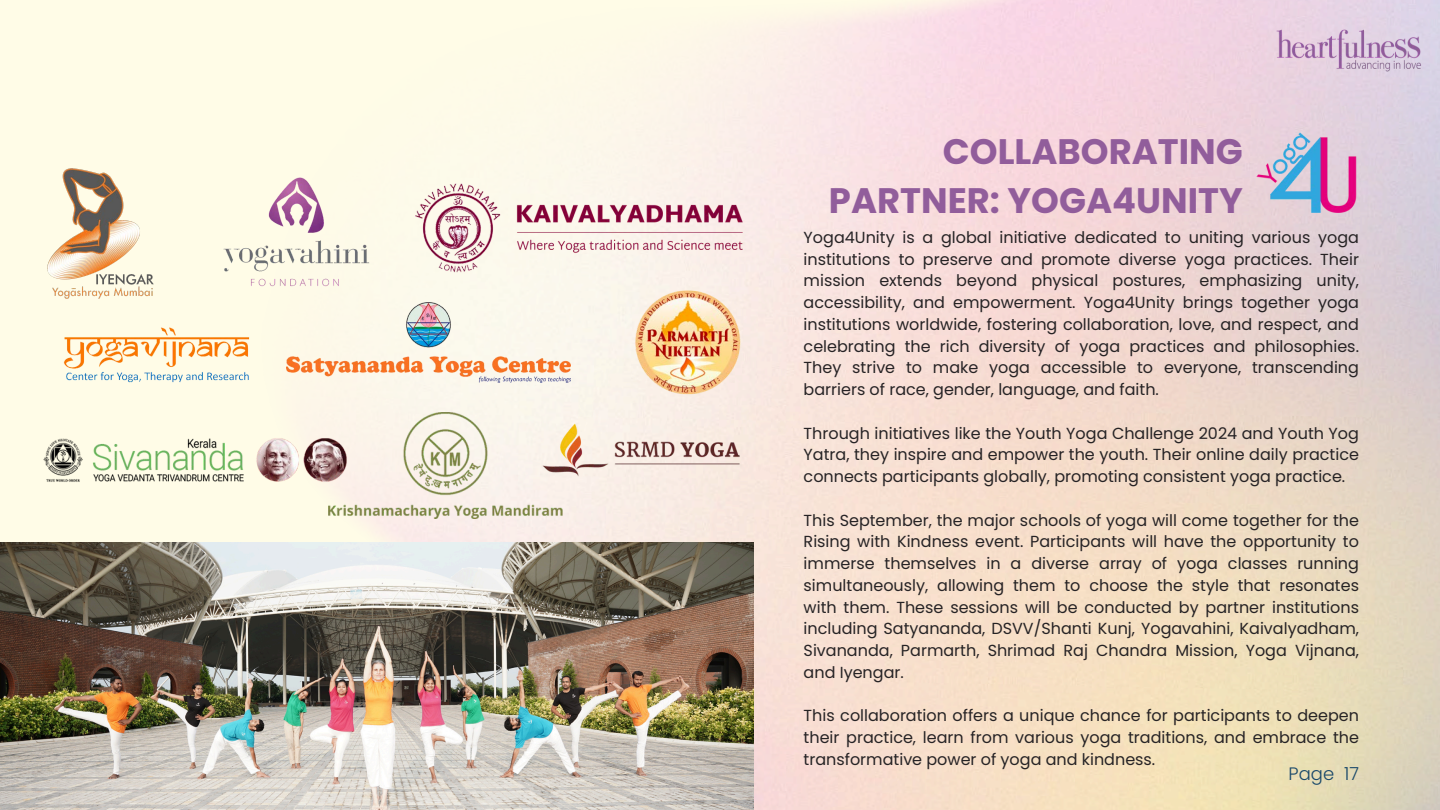
<style>
.page{position:relative;width:1440px;height:810px;background:#fffce7}
.page>*{position:absolute;margin:0;border:0;box-sizing:border-box;transform-origin:0 0}
.t1{font:700 35.4px/49.1px "Poppins";color:#915d9b;text-align:right}
.t2{font:300 18px "Poppins";color:#19486a}
.t3{font:16px/21.8px "Poppins";color:#262325;text-align:justify}
</style>
<div class="page">
<img style="left:366px;top:0;width:1074px;height:810px">
<img style="left:0;top:542px;width:754px;height:268px">
<img style="left:562px;top:412px;width:192px;height:74px">
<img style="left:631px;top:286px;width:112px;height:113px">
<img style="left:43px;top:438px;width:285px;height:44px">
<img style="left:403px;top:172px;width:350px;height:114px">
<img style="left:223px;top:169px;width:172px;height:134px">
<img style="left:286px;top:303px;width:284px;height:79px">
<img style="left:63px;top:327px;width:187px;height:56px">
<img style="left:1255px;top:131px;width:104px;height:81px">
<img style="left:47px;top:168px;width:107px;height:131px">
<img style="left:1271px;top:23px;width:155px;height:50px">
<img style="left:328px;top:412px;width:234px;height:107px">
<p class="t1" style="left:829px;top:127px;width:415px">COLLABORATING<br>PARTNER: YOGA4UNITY</p>
<p class="t3" style="left:804px;top:226px;width:557px">Yoga4Unity is a global initiative dedicated to uniting various yoga institutions to preserve and promote diverse yoga practices. Their mission extends beyond physical postures, emphasizing unity, accessibility, and empowerment. Yoga4Unity brings together yoga institutions worldwide, fostering collaboration, love, and respect, and celebrating the rich diversity of yoga practices and philosophies.<br>They strive to make yoga accessible to everyone, transcending barriers of race, gender, language, and faith.</p>
<p class="t3" style="left:804px;top:422px;width:557px">Through initiatives like the Youth Yoga Challenge 2024 and Youth Yog Yatra, they inspire and empower the youth. Their online daily practice connects participants globally, promoting consistent yoga practice.</p>
<p class="t3" style="left:804px;top:509px;width:557px">This September, the major schools of yoga will come together for the Rising with Kindness event. Participants will have the opportunity to immerse themselves in a diverse array of yoga classes running simultaneously, allowing them to choose the style that resonates with them. These sessions will be conducted by partner institutions including Satyananda, DSVV/Shanti Kunj, Yogavahini, Kaivalyadham, Sivananda, Parmarth, Shrimad Raj Chandra Mission, Yoga Vijnana, and Iyengar.</p>
<p class="t3" style="left:804px;top:705px;width:557px">This collaboration offers a unique chance for participants to deepen their practice, learn from various yoga traditions, and embrace the transformative power of yoga and kindness.</p>
<p class="t2" style="left:1289px;top:761px;width:72px">Page 17</p>
</div>
